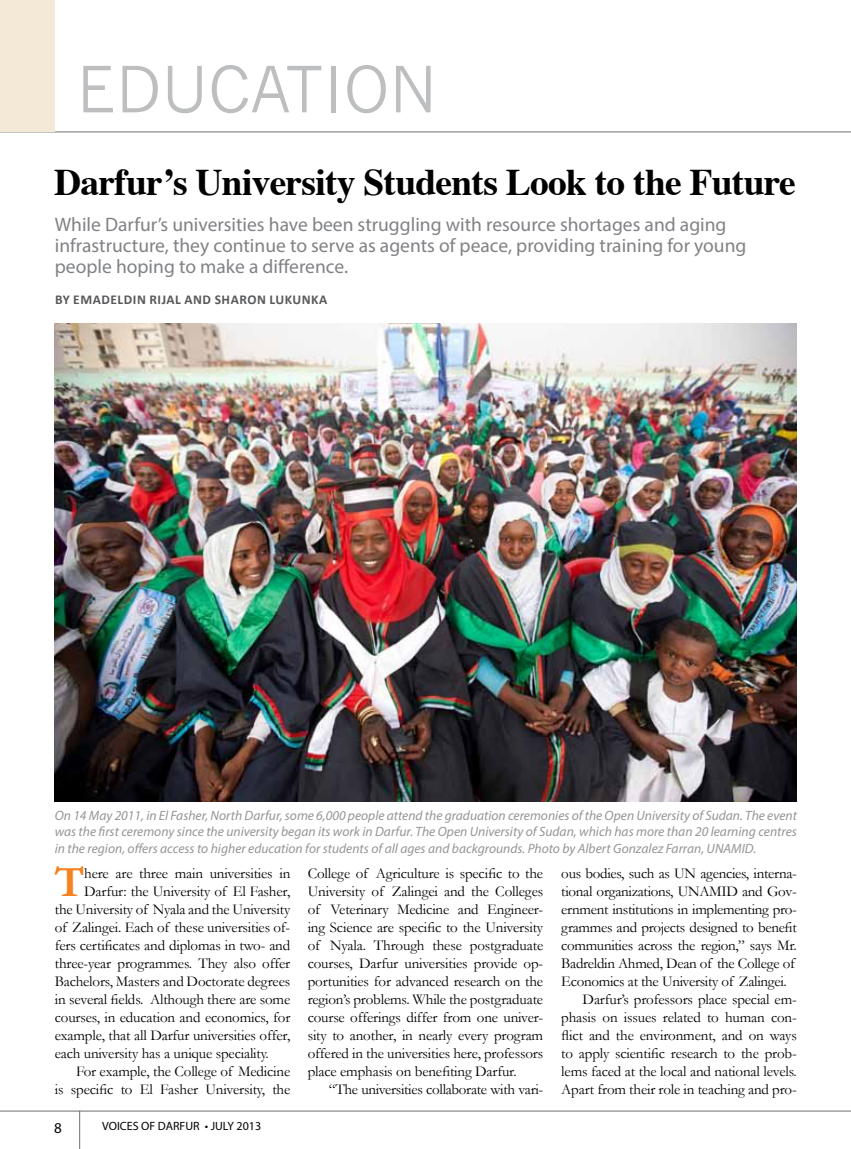
<style>
.page{position:relative;width:851px;height:1149px;background:#fff}
.page>*{position:absolute;margin:0;border:0;box-sizing:border-box;transform-origin:0 0}
.t1{font:62.7px "News Gothic";color:#bcbec0}
.t2{font:700 43.35px "Garamond";color:#f58220}
.t3{font:700 37.5px "Times";letter-spacing:-.02em;color:#000}
.t4{font:19.5px/21.5px "Myriad Pro";color:#808285}
.t5{font:15px/18px "Garamond";letter-spacing:-.01em;color:#000;text-align:justify}
.t6{font:15px "Myriad Pro";color:#000}
.t7{font:italic 13.5px/16.2px "Myriad Pro";color:#939598;text-align:justify}
.t8{font:700 13.5px "Calibri";letter-spacing:.03em;color:#58595b}
.t9{font:12px "Myriad Pro";color:#000}
</style>
<div class="page">
<hr style="left:0;top:1110px;width:850px;height:1px;background:#6d6e71">
<hr style="left:79px;top:1110px;width:1px;height:38px;background:#6d6e71">
<hr style="left:54px;top:0;width:1px;height:132px;background:#6d6e71">
<hr style="left:0;top:131px;width:850px;height:1px;background:#6d6e71">
<div style="left:0;top:0;width:54px;height:131px;background:#f4e8d6"></div>
<img style="left:54px;top:324px;width:742px;height:477px">
<h1 class="t1" style="left:77px;top:53px;width:362px">EDUCATION</h1>
<h3 class="t3" style="left:54px;top:146px;width:743px">Darfur’s University Students Look to the Future</h3>
<h3 class="t4" style="left:55px;top:213px;width:693px">While Darfur’s universities have been struggling with resource shortages and aging infrastructure, they continue to serve as agents of peace, providing training for young people hoping to make a difference.</h3>
<p class="t8" style="left:55px;top:291px;width:35px">BY EMADELDIN</p>
<p class="t8" style="left:149px;top:291px;width:45px">RIJAL AND</p>
<p class="t8" style="left:215px;top:291px;width:17px">SHARON</p>
<p class="t8" style="left:269px;top:291px;width:58px">LUKUN KA</p>
<p class="t7" style="left:55px;top:807px;width:743px">On 14 May 2011, in El Fasher, North Darfur, some 6,000 people attend the graduation ceremonies of the Open University of Sudan. The event was the first ceremony since the university began its work in Darfur. The Open University of Sudan, which has more than 20 learning centres in the region, offers access to higher education for students of all ages and backgrounds. Photo by Albert Gonzalez Farran, UNAMID.</p>
<p class="t5" style="left:307px;top:864px;width:237px">College of Agriculture is specific to the University of Zalingei and the Colleges of Veterinary Medicine and Engineer&shy;ing Science are specific to the University of Nyala. Through these postgraduate courses, Darfur universities provide op&shy;portunities for advanced research on the region’s problems. While the postgraduate course offerings differ from one univer&shy;sity to another, in nearly every program offered in the universities here, professors place emphasis on benefiting Darfur.</p>
<p class="t5" style="left:329px;top:1080px;width:216px">“The universities collaborate with vari-</p>
<h2 class="t2" style="left:55px;top:856px;width:31px">T</h2>
<p class="t5" style="left:84px;top:864px;width:208px">here are three main universities in</p>
<p class="t5" style="left:561px;top:864px;width:237px">ous bodies, such as UN agencies, interna-</p>
<p class="t5" style="left:561px;top:882px;width:237px">tional organizations, UNAMID and Gov-</p>
<p class="t5" style="left:561px;top:900px;width:237px">ernment institutions in implementing pro-</p>
<p class="t5" style="left:561px;top:918px;width:237px">grammes and projects designed to benefit</p>
<p class="t5" style="left:561px;top:936px;width:237px">communities across the region,” says Mr.</p>
<p class="t5" style="left:561px;top:954px;width:235px">Badreldin Ahmed, Dean of the College of</p>
<p class="t5" style="left:561px;top:972px;width:227px">Economics at the University of Zalingei.</p>
<p class="t5" style="left:582px;top:990px;width:216px">Darfur’s professors place special em-</p>
<p class="t5" style="left:561px;top:1008px;width:237px">phasis on issues related to human con-</p>
<p class="t5" style="left:561px;top:1026px;width:237px">flict and the environment, and on ways</p>
<p class="t5" style="left:561px;top:1044px;width:237px">to apply scientific research to the prob-</p>
<p class="t5" style="left:561px;top:1062px;width:237px">lems faced at the local and national levels.</p>
<p class="t5" style="left:561px;top:1080px;width:237px">Apart from their role in teaching and pro-</p>
<p class="t5" style="left:84px;top:882px;width:207px">Darfur: the University of El Fasher,</p>
<p class="t5" style="left:55px;top:900px;width:237px">the University of Nyala and the University</p>
<p class="t5" style="left:55px;top:918px;width:237px">of Zalingei. Each of these universities of-</p>
<p class="t5" style="left:55px;top:936px;width:237px">fers certificates and diplomas in two- and</p>
<p class="t5" style="left:55px;top:954px;width:237px">three-year programmes. They also offer</p>
<p class="t5" style="left:55px;top:972px;width:237px">Bachelors, Masters and Doctorate degrees</p>
<p class="t5" style="left:55px;top:990px;width:237px">in several fields. Although there are some</p>
<p class="t5" style="left:55px;top:1008px;width:237px">courses, in education and economics, for</p>
<p class="t5" style="left:55px;top:1026px;width:237px">example, that all Darfur universities offer,</p>
<p class="t5" style="left:55px;top:1044px;width:216px">each university has a unique speciality.</p>
<p class="t5" style="left:76px;top:1062px;width:216px">For example, the College of Medicine</p>
<p class="t5" style="left:55px;top:1080px;width:237px">is specific to El Fasher University, the</p>
<p class="t6" style="left:54px;top:1117px;width:9px">8</p>
<p class="t9" style="left:102px;top:1118px;width:161px">VOICES OF DARFUR • JULY 2013</p>
</div>
